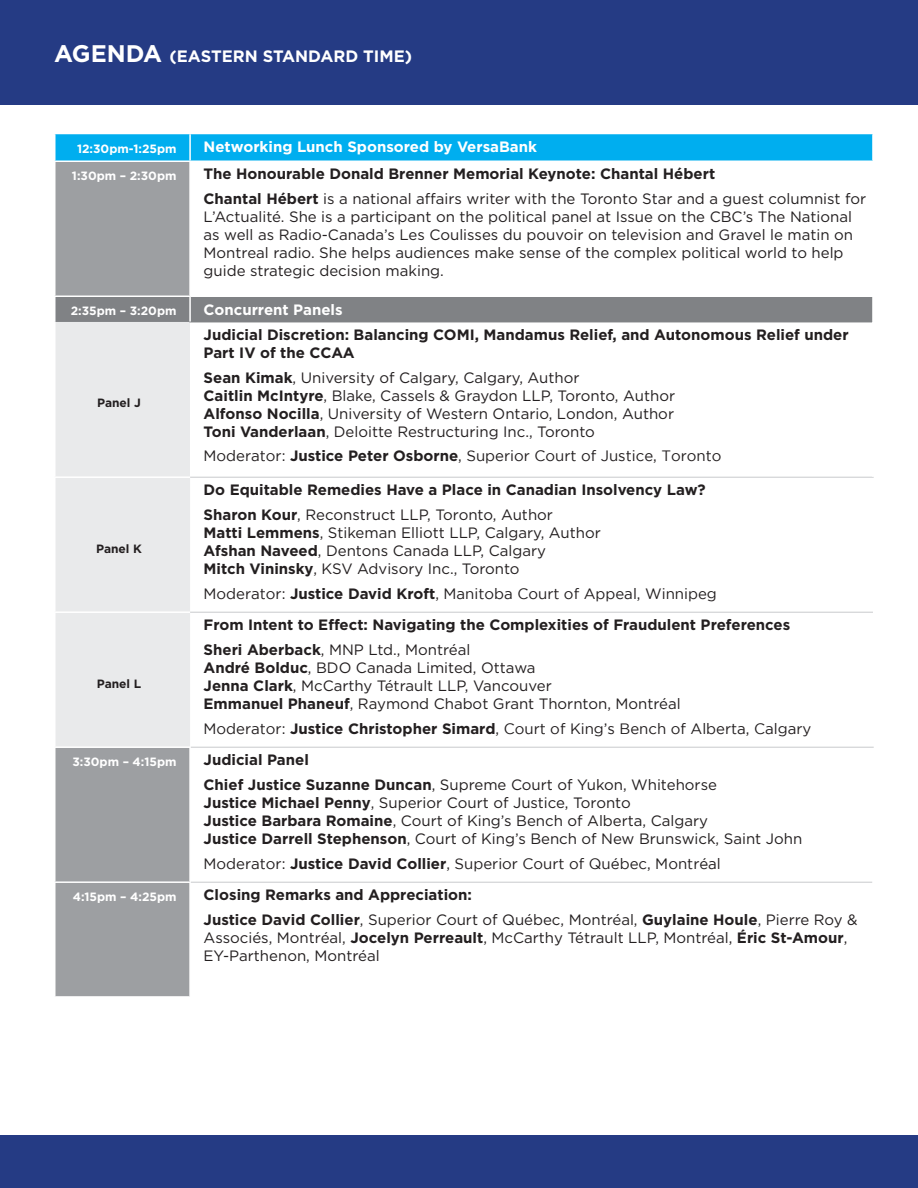
<style>
.page{position:relative;width:918px;height:1188px;background:#fff}
.page>*{position:absolute;margin:0;border:0;box-sizing:border-box;transform-origin:0 0}
.t1{font:700 16.5px "Gotham";color:#fff}
.t2{font:15px/18px "Gotham";color:#231f20}
.t3{font:700 15px/18px "Gotham";color:#231f20}
.t4{font:15px "Gotham";color:#231f20}
.t5{font:700 15px "Gotham";color:#fff}
.t6{font:700 12px "Gotham";color:#fff}
.t7{font:700 12px "Gotham";color:#231f20}
.s1{font-size:24px}
.s2{font-weight:700}
.s3{font-style:inherit}
</style>
<div class="page">
<div style="left:0;top:1135px;width:918px;height:53px;background:#253b84"></div>
<svg style="left:56px;top:134px;width:816px;height:27px;background:#07b0ef"></svg>
<div style="left:56px;top:162px;width:133px;height:834px;background:#9d9fa2"></div>
<div style="left:55px;top:296px;width:135px;height:26px;background:#808285"></div>
<div style="left:190px;top:296px;width:683px;height:26px;background:#808285"></div>
<div style="left:56px;top:322px;width:134px;height:424px;background:#e9eaeb"></div>
<hr style="left:189px;top:322px;width:683px;height:1px;background:#808285">
<hr style="left:54px;top:746px;width:137px;height:2px;background:#fff">
<hr style="left:54px;top:881px;width:137px;height:2px;background:#fff">
<hr style="left:54px;top:296px;width:136px;height:1px;background:#fff">
<hr style="left:190px;top:296px;width:684px;height:1px;background:#fff">
<hr style="left:189px;top:134px;width:2px;height:27px;background:#fff">
<hr style="left:190px;top:477px;width:684px;height:1px;background:#c9cacc">
<hr style="left:190px;top:612px;width:683px;height:1px;background:#c9cacc">
<hr style="left:191px;top:747px;width:683px;height:1px;background:#c9cacc">
<hr style="left:191px;top:882px;width:681px;height:1px;background:#c9cacc">
<hr style="left:54px;top:297px;width:2px;height:25px;background:#fff">
<hr style="left:189px;top:297px;width:2px;height:25px;background:#fff">
<hr style="left:872px;top:297px;width:2px;height:25px;background:#fff">
<hr style="left:54px;top:476px;width:136px;height:2px;background:#fff">
<hr style="left:54px;top:611px;width:136px;height:2px;background:#fff">
<div style="left:0;top:0;width:918px;height:105px;background:#253b84"></div>
<p class="t1" style="left:54px;top:45px;width:360px"><span class="s1">AGENDA</span> (EASTERN STANDARD TIME)</p>
<p class="t6" style="left:77px;top:141px;width:101px">12:30pm-1:25pm</p>
<p class="t5" style="left:204px;top:137px;width:335px">Networking Lunch Sponsored by VersaBank</p>
<p class="t6" style="left:72px;top:168px;width:106px">1:30pm – 2:30pm</p>
<p class="t3" style="left:204px;top:165px;width:513px">The Honourable Donald Brenner Memorial Keynote: Chantal Hébert</p>
<p class="t2" style="left:204px;top:189px;width:664px"><span class="s2">Chantal Hébert</span> is a national affairs writer with the Toronto Star and a guest columnist for L’Actualité. She is a participant on the political panel at Issue on the CBC’s The National as well as Radio-Canada’s Les Coulisses du pouvoir on television and Gravel le matin on Montreal radio. She helps audiences make sense of the complex political world to help guide strategic decision making.</p>
<p class="t6" style="left:71px;top:303px;width:107px">2:35pm – 3:20pm</p>
<p class="t5" style="left:204px;top:300px;width:141px">Concurrent Panels</p>
<p class="t7" style="left:97px;top:395px;width:45px">Panel J</p>
<p class="t7" style="left:96px;top:540px;width:47px">Panel K</p>
<p class="t7" style="left:97px;top:675px;width:46px">Panel L</p>
<p class="t3" style="left:204px;top:326px;width:647px">Judicial Discretion: Balancing COMI, Mandamus Relief, and Autonomous Relief under<br>Part IV of the CCAA</p>
<p class="t2" style="left:204px;top:368px;width:377px"><span class="s2">Sean Kimak</span>, University of Calgary, Calgary, Author</p>
<p class="t2" style="left:204px;top:386px;width:473px"><span class="s2">Caitlin McIntyre</span>, Blake, Cassels &amp; Graydon LLP, Toronto, Author</p>
<p class="t2" style="left:204px;top:404px;width:472px"><span class="s2">Alfonso Nocilla</span>, University of Western Ontario, London, Author</p>
<p class="t2" style="left:204px;top:422px;width:393px"><span class="s2">Toni Vanderlaan</span>, Deloitte Restructuring Inc., Toronto</p>
<p class="t4" style="left:204px;top:448px;width:519px">Moderator: <span class="s2">Justice Peter Osborne</span>, Superior Court of Justice, Toronto</p>
<p class="t3" style="left:204px;top:481px;width:504px">Do Equitable Remedies Have a Place in Canadian Insolvency Law?</p>
<p class="t2" style="left:204px;top:505px;width:351px"><span class="s2">Sharon Kour</span>, Reconstruct LLP, Toronto, Author</p>
<p class="t2" style="left:204px;top:523px;width:399px"><span class="s2">Matti Lemmens</span>, Stikeman Elliott LLP, Calgary, Author</p>
<p class="t2" style="left:204px;top:541px;width:344px"><span class="s2">Afshan Naveed</span>, Dentons Canada LLP, Calgary<br><span class="s2">Mitch Vininsky</span>, KSV Advisory Inc., Toronto</p>
<p class="t4" style="left:204px;top:585px;width:515px">Moderator: <span class="s2">Justice David Kroft</span>, Manitoba Court of Appeal, Winnipeg</p>
<p class="t3" style="left:204px;top:616px;width:588px">From Intent to Effect: Navigating the Complexities of Fraudulent Preferences</p>
<p class="t2" style="left:204px;top:640px;width:268px"><span class="s2">Sheri Aberback</span>, MNP Ltd., Montréal</p>
<p class="t2" style="left:204px;top:658px;width:334px"><span class="s2">André Bolduc</span>, BDO Canada Limited, Ottawa</p>
<p class="t2" style="left:204px;top:676px;width:350px"><span class="s2">Jenna Clark</span>, McCarthy Tétrault LLP, Vancouver</p>
<p class="t2" style="left:204px;top:694px;width:479px"><span class="s2">Emmanuel Phaneuf</span>, Raymond Chabot Grant Thornton, Montréal</p>
<p class="t4" style="left:204px;top:720px;width:609px">Moderator: <span class="s2">Justice Christopher Simard</span>, Court of King’s Bench of Alberta, Calgary</p>
<p class="t6" style="left:72px;top:754px;width:106px">3:30pm – 4:15pm</p>
<p class="t3" style="left:204px;top:751px;width:107px">Judicial Panel</p>
<p class="t2" style="left:204px;top:775px;width:515px"><span class="s2">Chief Justice Suzanne Duncan</span>, Supreme Court of Yukon, Whitehorse</p>
<p class="t2" style="left:204px;top:793px;width:429px"><span class="s2">Justice Michael Penny</span>, Superior Court of Justice, Toronto</p>
<p class="t2" style="left:204px;top:811px;width:506px"><span class="s2">Justice Barbara Romaine</span>, Court of King’s Bench of Alberta, Calgary</p>
<p class="t2" style="left:204px;top:829px;width:600px"><span class="s2">Justice Darrell Stephenson</span>, Court of King’s Bench of New Brunswick, Saint John</p>
<p class="t4" style="left:204px;top:855px;width:519px">Moderator: <span class="s2">Justice David Collier</span>, Superior Court of Québec, Montréal</p>
<p class="t6" style="left:73px;top:889px;width:105px">4:15pm – 4:25pm</p>
<p class="t3" style="left:204px;top:886px;width:270px">Closing Remarks and Appreciation:</p>
<p class="t2" style="left:204px;top:910px;width:656px"><span class="s2">Justice David Collier</span>, Superior Court of Québec, Montréal, <span class="s2">Guylaine Houle</span>, Pierre Roy &amp;<br>Associés, Montréal, <span class="s2">Jocelyn Perreault</span>, McCarthy Tétrault LLP, Montréal<span class="s3">,</span> <span class="s2">Éric St-Amour</span>,<br>EY-Parthenon, Montréal</p>
</div>
